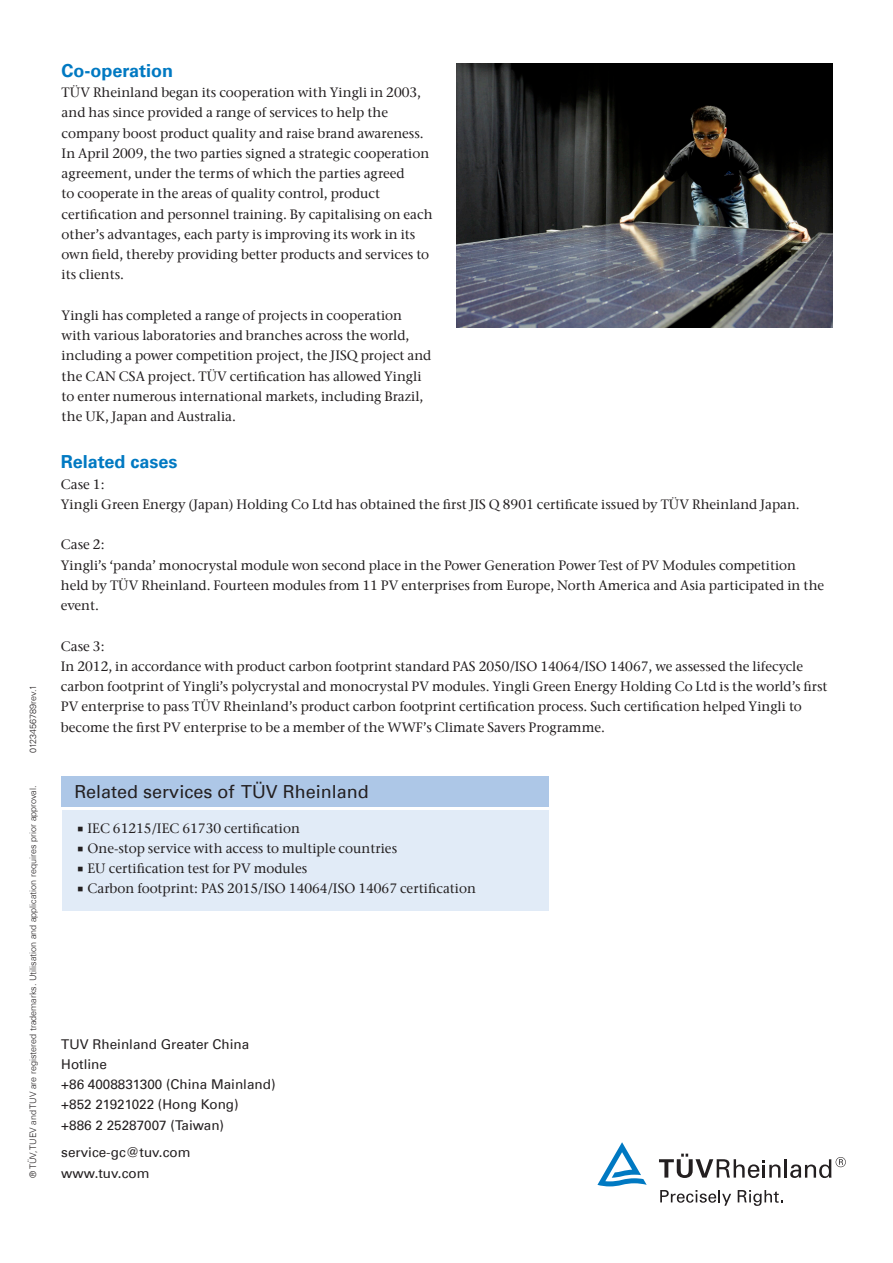
<style>
.page{position:relative;width:893px;height:1263px;background:#fff}
.page>*{position:absolute;margin:0;border:0;box-sizing:border-box;transform-origin:0 0}
.continuous_titel{font:18px "Univers Com 55 Roman";color:#231f20}
.continuous_titel-2{font:700 18px "Univers Com 65";color:#0079c2}
.Continious_text{font:500 13.5px/20.2px "ITC Stone Serif Com";color:#231f20}
.Continuous_text{font:500 13.5px/20.2px "ITC Stone Serif Com";color:#231f20}
.Continious_text-2{font:13.5px "Univers Com 55 Roman";color:#231f20}
.Rechtstext_Codierung{font:300 9px "Univers Com 45";color:#231f20}
.s1{font-family:"TUV Sans Pro";font-weight:400}
</style>
<div class="page">
<svg style="left:660px;top:1190px;width:71px;height:16px"></svg>
<svg style="left:738px;top:1190px;width:45px;height:16px"></svg>
<svg style="left:659px;top:1153px;width:121px;height:25px"></svg>
<hr style="left:784px;top:1159px;width:3px;height:18px;background:#231f20">
<svg style="left:790px;top:1157px;width:56px;height:21px"></svg>
<svg style="left:597px;top:1142px;width:50px;height:44px"></svg>
<img style="left:456px;top:64px;width:376px;height:263px">
<div style="left:62px;top:810px;width:487px;height:100px;background:#e1ebf7"></div>
<div style="left:62px;top:776px;width:487px;height:30px;background:#adc7e7"></div>
<p class="Rechtstext_Codierung" style="left:28px;top:753px;width:70px;rotate:-90deg">0123456789rev.1</p>
<p class="Rechtstext_Codierung" style="left:28px;top:1178px;width:394px;rotate:-90deg">® TÜV, TUEV and TUV are registered trademarks. Utilisation and application requires prior approval.</p>
<p class="continuous_titel-2" style="left:62px;top:60px;width:113px">Co-operation</p>
<p class="Continious_text" style="left:62px;top:82px;width:373px">TÜV Rheinland began its cooperation with Yingli in 2003, and has since provided a range of services to help the company boost product quality and raise brand awareness.<br>In April 2009, the two parties signed a strategic cooperation agreement, under the terms of which the parties agreed<br>to cooperate in the areas of quality control, product certification and personnel training. By capitalising on each other’s advantages, each party is improving its work in its own field, thereby providing better products and services to its clients.</p>
<p class="Continious_text" style="left:62px;top:305px;width:371px">Yingli has completed a range of projects in cooperation with various laboratories and branches across the world, including a power competition project, the JISQ project and the CAN CSA project. TÜV certification has allowed Yingli to enter numerous international markets, including Brazil, the UK, Japan and Australia.</p>
<p class="continuous_titel-2" style="left:61px;top:451px;width:118px">Related cases</p>
<p class="Continious_text" style="left:61px;top:474px;width:45px">Case 1:</p>
<p class="Continuous_text" style="left:61px;top:494px;width:740px">Yingli Green Energy (Japan) Holding Co Ltd has obtained the first JIS Q 8901 certificate issued by TÜV Rheinland Japan.</p>
<p class="Continuous_text" style="left:61px;top:534px;width:45px">Case 2:</p>
<p class="Continuous_text" style="left:61px;top:555px;width:765px">Yingli’s ‘panda’ monocrystal module won second place in the Power Generation Power Test of PV Modules competition held by TÜV Rheinland. Fourteen modules from 11 PV enterprises from Europe, North America and Asia participated in the event.</p>
<p class="Continuous_text" style="left:61px;top:636px;width:45px">Case 3:</p>
<p class="Continuous_text" style="left:61px;top:656px;width:768px">In 2012, in accordance with product carbon footprint standard PAS 2050/ISO 14064/ISO 14067, we assessed the lifecycle carbon footprint of Yingli’s polycrystal and monocrystal PV modules. Yingli Green Energy Holding Co Ltd is the world’s first PV enterprise to pass TÜV Rheinland’s product carbon footprint certification process. Such certification helped Yingli to become the first PV enterprise to be a member of the WWF’s Climate Savers Programme.</p>
<p class="continuous_titel" style="left:75px;top:781px;width:296px">Related services of TÜV Rheinland</p>
<p class="Continious_text" style="left:75px;top:818px;width:227px"><span class="s1">▪</span>IEC 61215/IEC 61730 certification</p>
<p class="Continious_text" style="left:75px;top:838px;width:324px"><span class="s1">▪</span>One-stop service with access to multiple countries</p>
<p class="Continious_text" style="left:75px;top:858px;width:234px"><span class="s1">▪</span>EU certification test for PV modules</p>
<p class="Continious_text" style="left:75px;top:879px;width:403px"><span class="s1">▪</span>Carbon footprint: PAS 2015/ISO 14064/ISO 14067 certification</p>
<p class="Continious_text-2" style="left:61px;top:1036px;width:190px">TUV Rheinland Greater China</p>
<p class="Continious_text-2" style="left:61px;top:1056px;width:47px">Hotline</p>
<p class="Continious_text-2" style="left:61px;top:1076px;width:216px">+86 4008831300 (China Mainland)</p>
<p class="Continious_text-2" style="left:61px;top:1096px;width:179px">+852 21921022 (Hong Kong)</p>
<p class="Continious_text-2" style="left:61px;top:1117px;width:164px">+886 2 25287007 (Taiwan)</p>
<p class="Continious_text-2" style="left:61px;top:1144px;width:131px">service-gc@tuv.com</p>
<p class="Continious_text-2" style="left:61px;top:1165px;width:90px">www.tuv.com</p>
</div>
